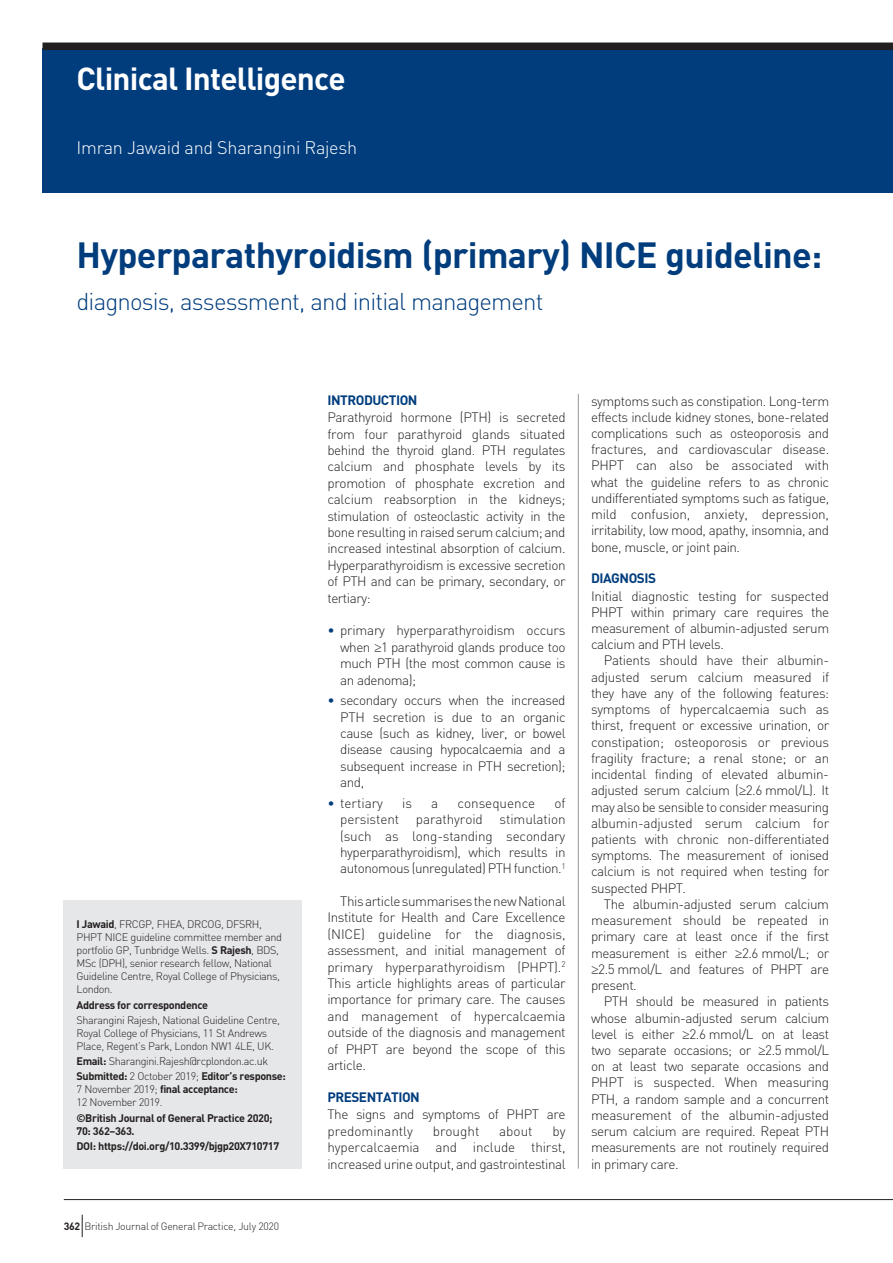
<style>
.page{position:relative;width:893px;height:1263px;background:#fff}
.page>*{position:absolute;margin:0;border:0;box-sizing:border-box;transform-origin:0 0}
.t1{font:700 36px "DIN";letter-spacing:-.02em;color:#013d7d}
.t2{font:700 31.5px "DIN";letter-spacing:-.025em;color:#fff}
.t3{font:300 24px "DIN";letter-spacing:-.035em;color:#013d7d}
.t4{font:300 18px "DIN";letter-spacing:-.015em;color:#fff}
.t5{font:300 13.5px/16.2px "DIN";letter-spacing:-.035em;color:#231f20;text-align:justify}
.t6{font:700 13.5px "DIN";letter-spacing:-.035em;color:#013d7d}
.t7{font:300 13.5px "DIN";color:#231f20}
.t8{font:300 10.8px/13px "DIN";letter-spacing:-.035em;color:#231f20}
.t9{font:700 10.8px/13px "DIN";letter-spacing:-.035em;color:#231f20}
.t10{font:300 10.5px "DIN";letter-spacing:-.025em;color:#231f20}
.s1{font-weight:700}
.s2{color:#013d7d}
.s3{font-family:"Helvetica"}
</style>
<div class="page">
<div style="left:43px;top:48px;width:850px;height:144px;background:#013d7d"></div>
<hr style="left:578px;top:394px;width:1px;height:775px;background:#939598">
<hr style="left:64px;top:1199px;width:829px;height:1px;background:#231f20">
<svg style="left:82px;top:1215px;width:1px;height:22px"></svg>
<div style="left:64px;top:900px;width:238px;height:269px;background:#e6e7e9"></div>
<div style="left:43px;top:43px;width:850px;height:7px;background:#231f20"></div>
<h2 class="t2" style="left:77px;top:58px;width:271px">Clinical Intelligence</h2>
<h3 class="t4" style="left:77px;top:136px;width:282px">Imran Jawaid and Sharangini Rajesh</h3>
<h1 class="t1" style="left:77px;top:231px;width:747px">Hyperparathyroidism (primary) NICE guideline:</h1>
<h3 class="t3" style="left:77px;top:287px;width:469px">diagnosis, assessment, and initial management</h3>
<p class="t8" style="left:77px;top:918px;width:207px"><span class="s1">I Jawaid</span>, FRCGP, FHEA, DRCOG, DFSRH, PHPT NICE guideline committee member and portfolio GP, Tunbridge Wells. <span class="s1">S Rajesh</span>, BDS, MSc (DPH), senior research fellow, National Guideline Centre, Royal College of Physicians, London.</p>
<p class="t9" style="left:77px;top:998px;width:133px">Address for correspondence</p>
<p class="t8" style="left:77px;top:1013px;width:205px">Sharangini Rajesh, National Guideline Centre,<br>Royal College of Physicians, 11 St Andrews<br>Place, Regent’s Park, London NW1 4LE, UK.</p>
<p class="t8" style="left:77px;top:1053px;width:211px;line-height:15.1px"><span class="s1">Email:</span> Sharangini.Rajesh@rcplondon.ac.uk<br><span class="s1">Submitted:</span> 2 October 2019; <span class="s1">Editor’s response:</span></p>
<p class="t8" style="left:77px;top:1083px;width:163px">7 November 2019; <span class="s1">final acceptance:<br></span>12 November 2019.</p>
<p class="t9" style="left:77px;top:1110px;width:198px">©British Journal of General Practice 2020;<br>70: 362–363.</p>
<p class="t9" style="left:77px;top:1139px;width:204px">DOI: https://doi.org/10.3399/bjgp20X710717</p>
<p class="t10" style="left:64px;top:1219px;width:217px"><span class="s1">362</span> British Journal of General Practice, July 2020</p>
<p class="t6" style="left:327px;top:391px;width:92px">INTRODUCTION</p>
<p class="t5" style="left:327px;top:409px;width:240px">Parathyroid hormone (PTH) is secreted from four parathyroid glands situated behind the thyroid gland. PTH regulates calcium and phosphate levels by its promotion of phosphate excretion and calcium reabsorption in the kidneys; stimulation of osteoclastic activity in the bone resulting in raised serum calcium; and increased intestinal absorption of calcium.<br>Hyperparathyroidism is excessive secretion of PTH and can be primary, secondary, or tertiary:</p>
<p class="t5" style="left:340px;top:622px;width:227px;text-indent:-13px"><span class="s2">•</span> primary hyperparathyroidism occurs when <span class="s3">≥</span>1 parathyroid glands produce too much PTH (the most common cause is an adenoma);</p>
<p class="t5" style="left:340px;top:692px;width:227px;text-indent:-13px"><span class="s2">•</span> secondary occurs when the increased PTH secretion is due to an organic cause (such as kidney, liver, or bowel disease causing hypocalcaemia and a subsequent increase in PTH secretion); and,</p>
<p class="t7" style="left:327px;top:794px;width:57px"><span class="s2">•</span> tertiary</p>
<p class="t5" style="left:402px;top:795px;width:11px">is</p>
<p class="t5" style="left:431px;top:795px;width:9px">a</p>
<p class="t7" style="left:457px;top:794px;width:79px">consequence</p>
<p class="t5" style="left:340px;top:794px;width:227px;text-indent:214px">of persistent parathyroid stimulation (such as long-standing secondary hyperparathyroidism), which results in autonomous (unregulated) PTH function.<sup>1</sup></p>
<p class="t5" style="left:327px;top:893px;width:240px;text-indent:13px">This article summarises the new National Institute for Health and Care Excellence (NICE) guideline for the diagnosis, assessment, and initial management of primary hyperparathyroidism (PHPT).<sup>2<br></sup>This article highlights areas of particular importance for primary care. The causes and management of hypercalcaemia outside of the diagnosis and management of PHPT are beyond the scope of this article.</p>
<p class="t6" style="left:327px;top:1088px;width:94px">PRESENTATION</p>
<p class="t5" style="left:327px;top:1106px;width:240px">The signs and symptoms of PHPT are predominantly</p>
<p class="t5" style="left:327px;top:1123px;width:240px;text-indent:225px">by hypercalcaemia and include thirst, increased urine output, and gastrointestinal</p>
<p class="t7" style="left:433px;top:1123px;width:48px">brought</p>
<p class="t5" style="left:499px;top:1123px;width:35px">about</p>
<p class="t5" style="left:591px;top:392px;width:240px">symptoms such as constipation. Long-term effects include kidney stones, bone-related complications such as osteoporosis and fractures, and cardiovascular disease.<br>PHPT can also be associated with what the guideline refers to as chronic undifferentiated symptoms such as fatigue, mild confusion, anxiety, depression, irritability, low mood, apathy, insomnia, and bone, muscle, or joint pain.</p>
<p class="t6" style="left:591px;top:569px;width:66px">DIAGNOSIS</p>
<p class="t5" style="left:591px;top:587px;width:240px">Initial diagnostic testing for suspected PHPT within primary care requires the measurement of albumin-adjusted serum calcium and PTH levels.</p>
<p class="t5" style="left:591px;top:652px;width:240px;text-indent:13px">Patients should have their albumin&shy;adjusted serum calcium measured if they have any of the following features: symptoms of hypercalcaemia such as thirst, frequent or excessive urination, or constipation; osteoporosis or previous fragility fracture; a renal stone; or an incidental finding of elevated albumin&shy;adjusted serum calcium (<span class="s3">≥</span>2.6 mmol/L). It may also be sensible to consider measuring albumin-adjusted serum calcium for patients with chronic non-differentiated symptoms. The measurement of ionised calcium is not required when testing for suspected PHPT.</p>
<p class="t5" style="left:591px;top:896px;width:240px;text-indent:13px">The albumin-adjusted serum calcium measurement should be repeated in primary care at least once if the first measurement is either <span class="s3">≥</span>2.6 mmol/L; or <span class="s3">≥</span>2.5 mmol/L and features of PHPT are present.</p>
<p class="t5" style="left:591px;top:993px;width:240px;text-indent:13px">PTH should be measured in patients whose albumin-adjusted serum calcium level is either <span class="s3">≥</span>2.6 mmol/L on at least two separate occasions; or <span class="s3">≥</span>2.5 mmol/L on at least two separate occasions and PHPT is suspected. When measuring PTH, a random sample and a concurrent measurement of the albumin-adjusted serum calcium are required. Repeat PTH measurements are not routinely required in primary care.</p>
</div>
